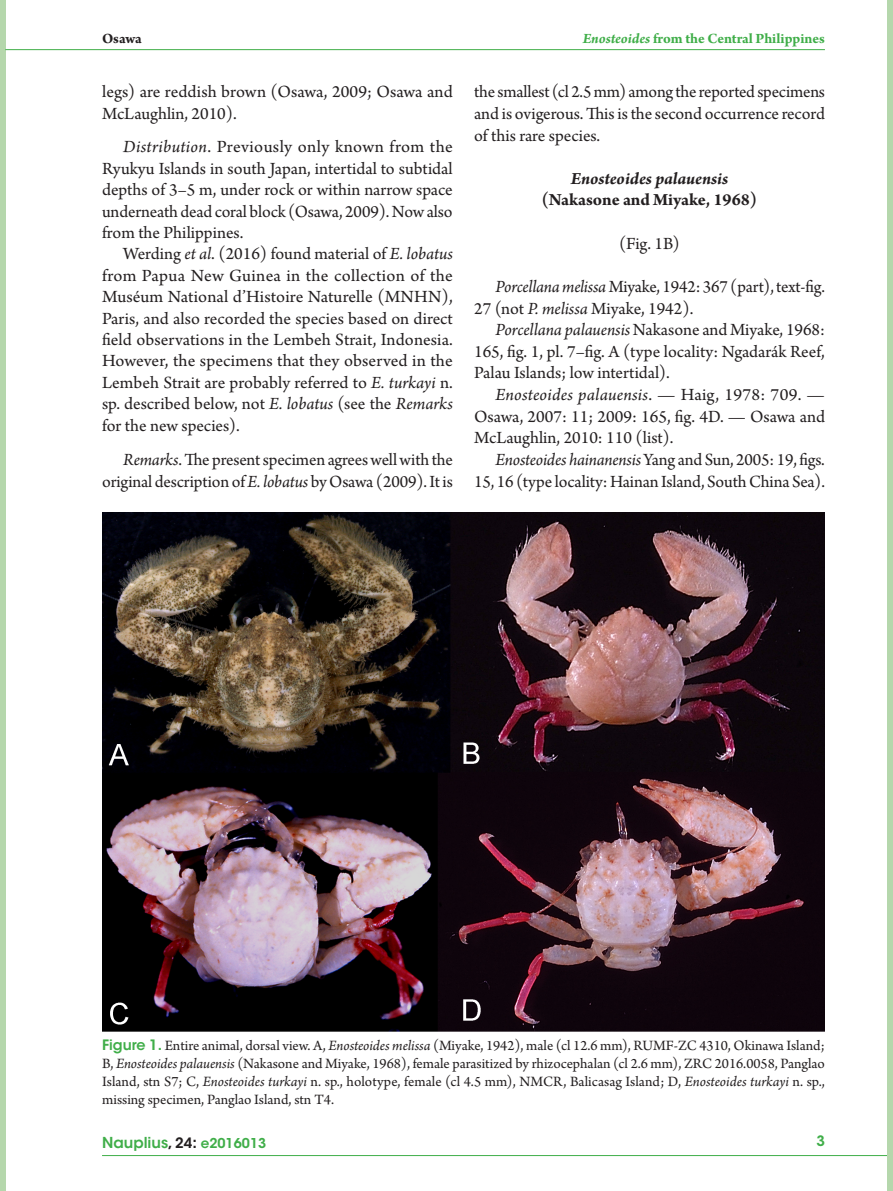
<style>
.page{position:relative;width:893px;height:1191px;background:#fff}
.page>*{position:absolute;margin:0;border:0;box-sizing:border-box;transform-origin:0 0}
.MIOLO{font:18px/21.5px "Arno Pro";letter-spacing:-.005em;color:#231f20;text-align:justify}
.MIOLO-2{font:700 18px "Arno Pro";letter-spacing:-.005em;color:#231f20}
.MIOLO-3{font:italic 700 18px "Arno Pro";color:#231f20}
.LEGENDAS{font:15px/18px "Arno Pro";color:#231f20;text-align:justify}
.t1{font:700 15px "Arno Pro";letter-spacing:-.005em;color:#40ae49}
.t2{font:600 15px "ITC Avant Garde Std";color:#40ae49}
.t3{font:700 15px "Arno Pro";letter-spacing:-.01em;color:#231f20}
.t4{font:600 14.25px "ITC Avant Garde Std";color:#40ae49}
.s1{font-style:italic}
.s2{font-family:"ITC Avant Garde Std";font-weight:600;font-size:14.25px;color:#40ae49}
.s3{color:#231f20}
.s4{font-size:14.25px;color:#231f20}
.s5{font-size:13.5px}
</style>
<div class="page">
<div style="left:0;top:0;width:5px;height:1191px;background:#b5d7ac"></div>
<hr style="left:102px;top:1155px;width:791px;height:1px;background:#40ae49">
<hr style="left:5px;top:49px;width:820px;height:1px;background:#40ae49">
<div style="left:888px;top:0;width:5px;height:1191px;background:#b5d7ac"></div>
<img style="left:102px;top:512px;width:723px;height:520px">
<p class="t3" style="left:102px;top:30px;width:41px">Osawa</p>
<p class="MIOLO" style="left:102px;top:82px;width:352px">legs) are reddish brown (Osawa, 2009; Osawa and<br>McLaughlin, 2010).</p>
<p class="MIOLO" style="left:102px;top:137px;width:352px;text-indent:21px"><span class="s1">Distribution</span>. Previously only known from the Ryukyu Islands in south Japan, intertidal to subtidal depths of 3–5 m, under rock or within narrow space underneath dead coral block (Osawa, 2009). Now also from the Philippines.</p>
<p class="MIOLO" style="left:102px;top:244px;width:352px;text-indent:21px">Werding <span class="s1">et al</span>. (2016) found material of <span class="s1">E. lobatus </span>from Papua New Guinea in the collection of the Muséum National d’Histoire Naturelle (MNHN), Paris, and also recorded the species based on direct field observations in the Lembeh Strait, Indonesia.<br>However, the specimens that they observed in the Lembeh Strait are probably referred to <span class="s1">E. turkayi</span> n. sp. described below, not <span class="s1">E. lobatus</span> (see the <span class="s1">Remarks </span>for the new species).</p>
<p class="MIOLO" style="left:102px;top:449px;width:352px;line-height:22px;text-align:right"><span class="s1">Remarks</span>. The present specimen agrees well with the original description of <span class="s1">E. lobatus</span> by Osawa (2009). It is</p>
<p class="t1" style="left:583px;top:30px;width:244px"><span class="s1">Enosteoides</span> from the Central Philippines</p>
<p class="MIOLO" style="left:474px;top:82px;width:352px">the smallest (cl 2.5 mm) among the reported specimens and is ovigerous. This is the second occurrence record of this rare species.</p>
<p class="MIOLO-3" style="left:571px;top:168px;width:159px">Enosteoides palauensis</p>
<p class="MIOLO-2" style="left:542px;top:190px;width:217px">(Nakasone and Miyake, 1968)</p>
<p class="MIOLO" style="left:619px;top:233px;width:62px">(Fig. 1B)</p>
<p class="MIOLO" style="left:474px;top:277px;width:352px;text-indent:21px"><span class="s1">Porcellana melissa</span> Miyake, 1942: 367 (part), text-fig.<br>27 (not <span class="s1">P. melissa</span> Miyake, 1942).</p>
<p class="MIOLO" style="left:474px;top:320px;width:352px;text-indent:21px"><span class="s1">Porcellana palauensis</span> Nakasone and Miyake, 1968:<br>165, fig. 1, pl. 7–fig. A (type locality: Ngadarák Reef, Palau Islands; low intertidal).</p>
<p class="MIOLO" style="left:474px;top:385px;width:352px;text-indent:21px"><span class="s1">Enosteoides palauensis</span>. — Haig, 1978: 709. — Osawa, 2007: 11; 2009: 165, fig. 4D. — Osawa and McLaughlin, 2010: 110 (list).</p>
<p class="MIOLO" style="left:474px;top:450px;width:352px;text-align:right"><span class="s1">Enosteoides hainanensis</span> Yang and Sun, 2005: 19, figs.<br>15, 16 (type locality: Hainan Island, South China Sea).</p>
<p class="LEGENDAS" style="left:102px;top:1037px;width:724px"><span class="s2">Figure 1.</span> Entire animal, dorsal view. A, <span class="s1">Enosteoides melissa</span> (Miyake, 1942), male (cl 12.6 mm), RUMF-ZC 4310, Okinawa Island; B, <span class="s1">Enosteoides palauensis</span> (Nakasone and Miyake, 1968), female parasitized by rhizocephalan (cl 2.6 mm), ZRC 2016.0058, Panglao Island, stn S7; C, <span class="s1">Enosteoides turkayi</span> n. sp., holotype, female (cl 4.5 mm), NMCR, Balicasag Island; D, <span class="s1">Enosteoides turkayi</span> n. sp., missing specimen, Panglao Island, stn T4.</p>
<p class="t2" style="left:102px;top:1133px;width:166px">Nauplius<span class="s3">,</span> <span class="s4">24</span><span class="s3">:</span> <span class="s5">e2016013</span></p>
<p class="t4" style="left:816px;top:1132px;width:10px">3</p>
</div>
